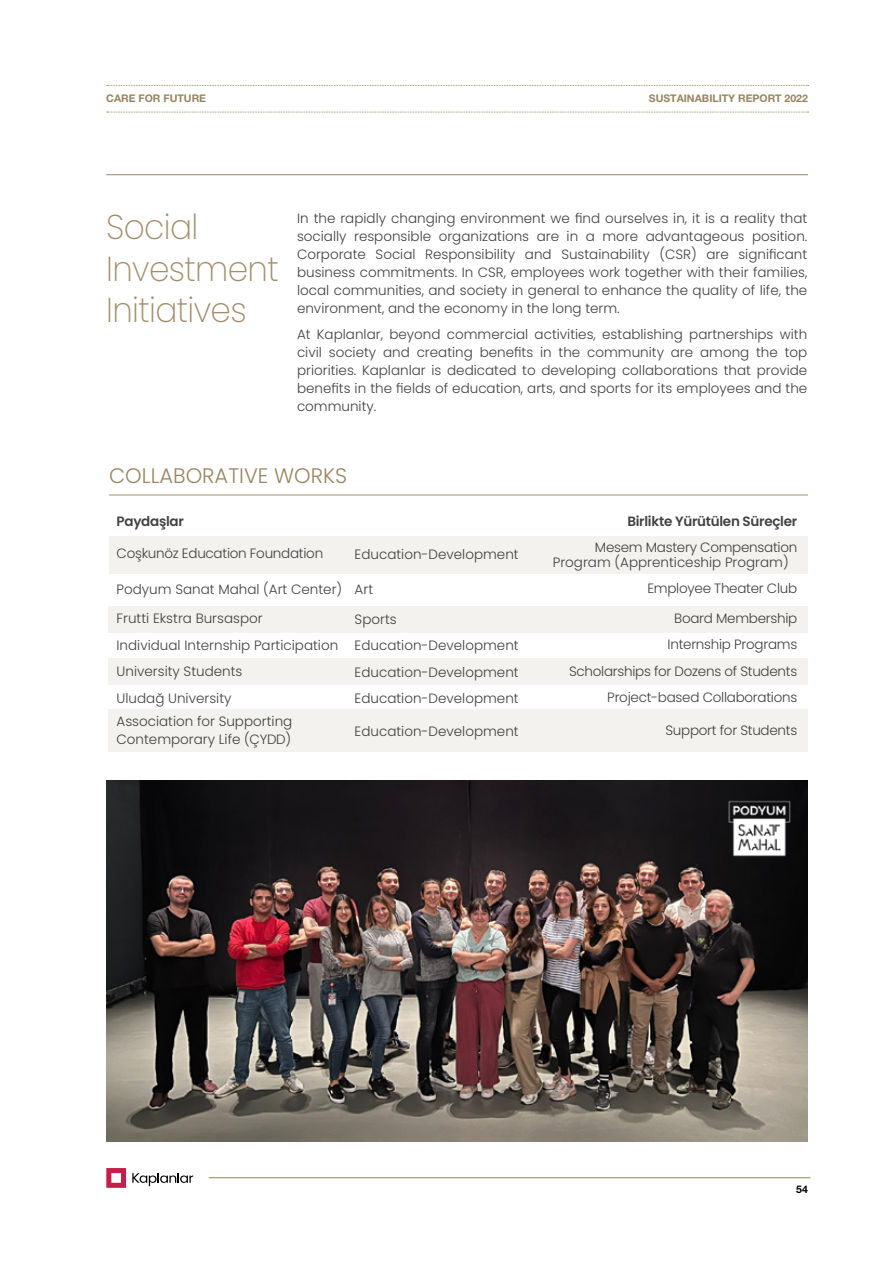
<style>
.page{position:relative;width:893px;height:1263px;background:#fff}
.page>*{position:absolute;margin:0;border:0;box-sizing:border-box;transform-origin:0 0}
.t1{font:200 34.5px/41.4px "Poppins";letter-spacing:-.02em;color:#a08e6c;scale:.95 1}
.t2{font:300 21px "Poppins";color:#988460}
.t3{font:300 13.5px/18px "Poppins";color:#414042}
.t4{font:300 13.5px/26.5px "Poppins";letter-spacing:-.02em;color:#414042;text-align:right}
.t5{font:600 13.5px "Poppins";letter-spacing:-.02em;color:#414042}
.t6{font:700 10.5px "Helvetica Neue LT Pro";color:#988460}
.t7{font:700 10.5px "Helvetica Neue LT Pro";color:#000}
</style>
<div class="page">
<svg style="left:107px;top:112px;width:701px;height:1px"></svg>
<svg style="left:107px;top:85px;width:701px;height:1px"></svg>
<hr style="left:209px;top:1177px;width:601px;height:1px;background:#988460">
<svg style="left:132px;top:1173px;width:61px;height:13px"></svg>
<svg style="left:106px;top:1168px;width:20px;height:20px"></svg>
<hr style="left:109px;top:495px;width:699px;height:1px;background:#a08e6c">
<div style="left:109px;top:536px;width:699px;height:37px;background:#f4f2ef"></div>
<div style="left:109px;top:606px;width:699px;height:26px;background:#f4f2ef"></div>
<div style="left:109px;top:659px;width:699px;height:26px;background:#f4f2ef"></div>
<div style="left:109px;top:710px;width:699px;height:42px;background:#f4f2ef"></div>
<hr style="left:106px;top:174px;width:702px;height:1px;background:#988460">
<img style="left:106px;top:780px;width:702px;height:362px">
<img style="left:725px;top:794px;width:67px;height:68px">
<p class="t6" style="left:106px;top:92px;width:101px">CARE FOR FUTURE</p>
<p class="t6" style="left:649px;top:92px;width:161px">SUSTAINABILITY REPORT 2022</p>
<h1 class="t1" style="left:106px;top:207px;width:183px">Social<br>Investment<br>Initiatives</h1>
<p class="t3" style="left:297px;top:209px;width:512px;text-align:justify">In the rapidly changing environment we find ourselves in, it is a reality that socially responsible organizations are in a more advantageous position.<br>Corporate Social Responsibility and Sustainability (CSR) are significant business commitments. In CSR, employees work together with their families, local communities, and society in general to enhance the quality of life, the environment, and the economy in the long term.</p>
<p class="t3" style="left:297px;top:325px;width:512px;text-align:justify">At Kaplanlar, beyond commercial activities, establishing partnerships with civil society and creating benefits in the community are among the top priorities. Kaplanlar is dedicated to developing collaborations that provide benefits in the fields of education, arts, and sports for its employees and the community.</p>
<h2 class="t2" style="left:109px;top:463px;width:239px">COLLABORATIVE WORKS</h2>
<p class="t5" style="left:117px;top:513px;width:69px">Paydaşlar</p>
<p class="t4" style="left:117px;top:540px;width:208px">Coşkunöz Education Foundation</p>
<p class="t3" style="left:117px;top:574px;width:227px;line-height:29.5px">Podyum Sanat Mahal (Art Center)<br>Frutti Ekstra Bursaspor</p>
<p class="t3" style="left:117px;top:632px;width:223px;line-height:26.5px">Individual Internship Participation<br>University Students<br>Uludağ University</p>
<p class="t3" style="left:117px;top:713px;width:177px;line-height:17.5px">Association for Supporting<br>Contemporary Life (ÇYDD)</p>
<p class="t3" style="left:355px;top:545px;width:166px">Education-Development</p>
<p class="t3" style="left:355px;top:575px;width:44px;line-height:29.5px">Art<br>Sports</p>
<p class="t3" style="left:355px;top:632px;width:166px;line-height:26.5px;text-align:justify">Education-Development Education-Development Education-Development</p>
<p class="t3" style="left:355px;top:722px;width:166px">Education-Development</p>
<p class="t5" style="left:627px;top:513px;width:171px">Birlikte Yürütülen Süreçler</p>
<p class="t3" style="left:553px;top:540px;width:246px;line-height:14.5px;text-indent:42px">Mesem Mastery Compensation<br>Program (Apprenticeship Program)</p>
<p class="t4" style="left:647px;top:574px;width:151px;line-height:29.5px">Employee Theater Club<br>Board Membership</p>
<p class="t4" style="left:569px;top:631px;width:230px">Internship Programs<br>Scholarships for Dozens of Students<br>Project-based Collaborations</p>
<p class="t4" style="left:665px;top:717px;width:133px">Support for Students</p>
<p class="t7" style="left:796px;top:1182px;width:13px">54</p>
</div>
